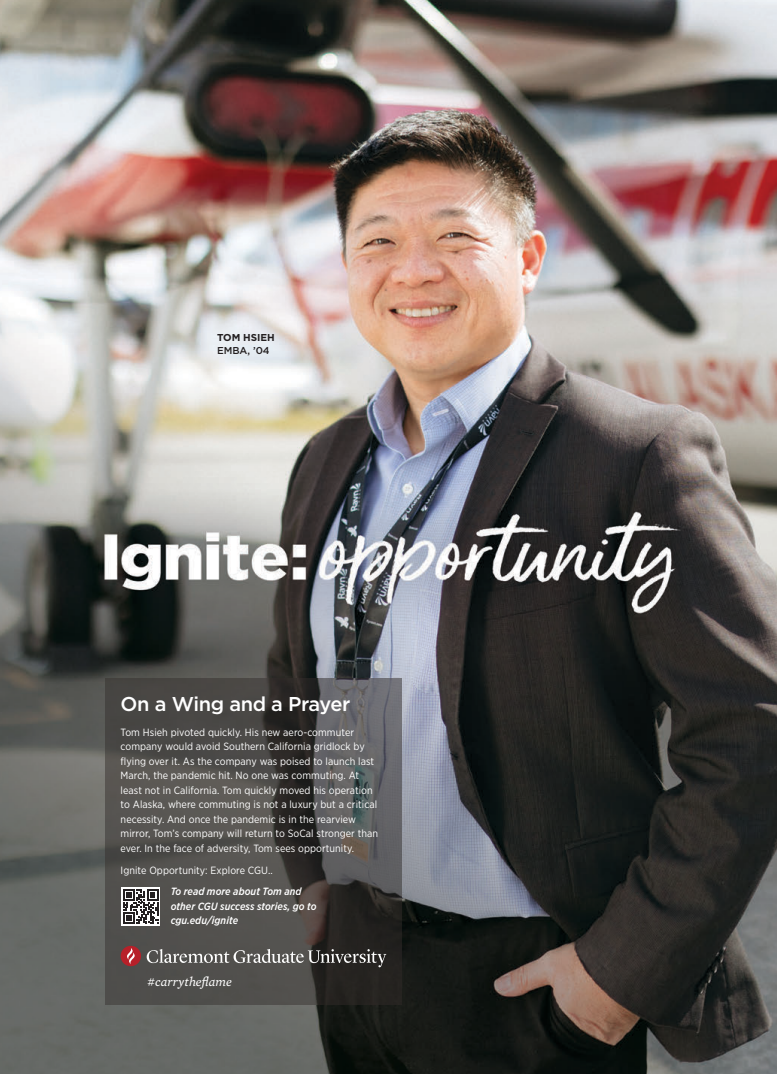
<style>
.page{position:relative;width:777px;height:1074px;background:#fff}
.page>*{position:absolute;margin:0;border:0;box-sizing:border-box;transform-origin:0 0}
.t1{font:500 20px "Gotham";letter-spacing:-.02em;color:#fff}
.t2{font:italic 13px "Mercury Text G3";color:#fff}
.t3{font:10.5px/14.5px "Gotham Narrow";letter-spacing:.005em;color:#fff}
.t4{font:italic 500 10.5px/14.5px "Gotham Narrow";letter-spacing:.005em;color:#fff}
.t5{font:700 10px "Gotham";letter-spacing:-.005em;color:#231f20}
.t6{font:500 10px "Gotham";letter-spacing:-.005em;color:#231f20}
</style>
<div class="page">
<img style="left:0;top:0;width:777px;height:1074px">
<img style="left:105px;top:678px;width:297px;height:327px">
<svg style="left:147px;top:949px;width:239px;height:18px"></svg>
<div style="left:121px;top:946px;width:20px;height:20px;background:#b72029;border-radius:50%"></div>
<svg style="left:123px;top:948px;width:16px;height:16px"></svg>
<svg style="left:122px;top:888px;width:38px;height:38px"></svg>
<svg style="left:123px;top:889px;width:35px;height:35px"></svg>
<p class="t5" style="left:217px;top:330px;width:59px">TOM HSIEH</p>
<p class="t6" style="left:217px;top:344px;width:54px">EMBA, ’04</p>
<h1 class="t1" style="left:121px;top:691px;width:231px">On a Wing and a Prayer</h1>
<p class="t3" style="left:121px;top:725px;width:259px">Tom Hsieh pivoted quickly. His new aero-commuter company would avoid Southern California gridlock by flying over it. As the company was poised to launch last March, the pandemic hit. No one was commuting. At least not in California. Tom quickly moved his operation to Alaska, where commuting is not a luxury but a critical necessity. And once the pandemic is in the rearview mirror, Tom’s company will return to SoCal stronger than ever. In the face of adversity, Tom sees opportunity.</p>
<p class="t3" style="left:121px;top:863px;width:154px">Ignite Opportunity: Explore CGU..</p>
<p class="t4" style="left:171px;top:884px;width:148px">To read more about Tom and other CGU success stories, go to cgu.edu/ignite</p>
<p class="t2" style="left:147px;top:972px;width:86px">#carrytheflame</p>
</div>
